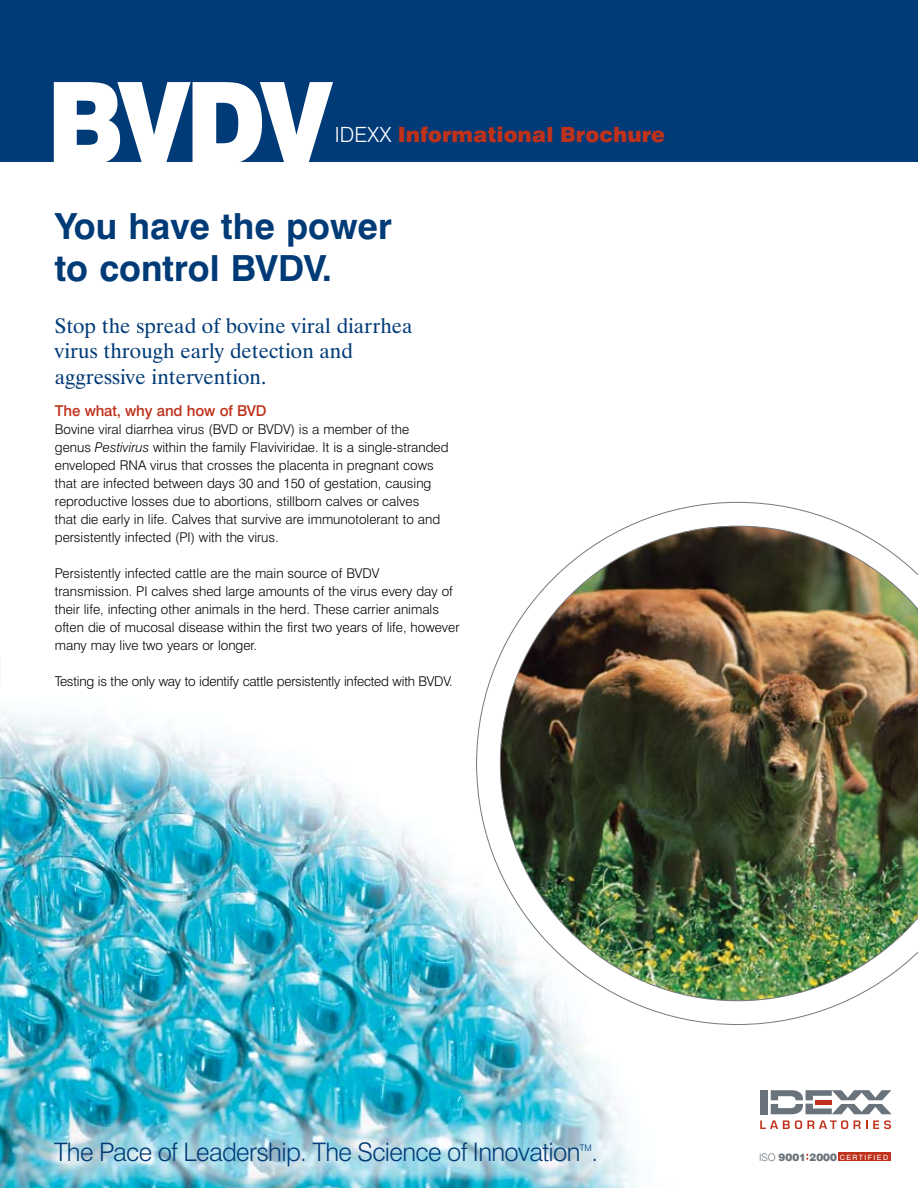
<style>
.page{position:relative;width:918px;height:1188px;background:#fff}
.page>*{position:absolute;margin:0;border:0;box-sizing:border-box;transform-origin:0 0}
.t1{font:900 114px "Swiss 721 BT";color:#fff;scale:.9 1}
.t2{font:700 36px/42px "Swiss 721 BT";color:#003b77}
.t3{font:300 25.5px "Swiss 721 BT";letter-spacing:-.025em;color:#003b77}
.t4{font:21px/25.5px "Dutch 801 BT";color:#003b77}
.t5{font:900 21px "Swiss 721 BT";color:#be311a}
.t6{font:300 21px "Swiss 721 BT";color:#fff}
.t7{font:500 15px "Swiss 721 BT";letter-spacing:-.01em;color:#be311a}
.t8{font:300 13.5px/18px "Swiss 721 BT";color:#000}
.t9{font:300 9px "Swiss 721 BT";color:#003b77}
.t10{font:7.35px "Swiss 721 BT";letter-spacing:.2em;color:#fff}
.s1{font-style:italic}
.s2{font-weight:300;font-size:10.5px;color:#6a737b}
.s3{font-weight:900;font-size:10.5px;color:#6a737b}
</style>
<div class="page">
<img style="left:1px;top:712px;width:789px;height:476px">
<div style="left:0;top:0;width:918px;height:162px;background:#003b77"></div>
<div style="left:760px;top:1090px;width:8px;height:24px;background:#6a737b"></div>
<svg style="left:760px;top:1120px;width:88px;height:9px"></svg>
<svg style="left:854px;top:1120px;width:6px;height:9px"></svg>
<svg style="left:866px;top:1120px;width:25px;height:9px"></svg>
<svg style="left:771px;top:1090px;width:121px;height:24px"></svg>
<div style="left:838px;top:1153px;width:53px;height:8px;background:#bf311a"></div>
<img style="left:476px;top:502px;width:442px;height:523px">
<h1 class="t1" style="left:47px;top:54px;width:321px">BVDV</h1>
<h3 class="t6" style="left:335px;top:121px;width:12px">idexx</h3>
<h3 class="t5" style="left:398px;top:121px;width:269px">Informational Brochure</h3>
<h2 class="t2" style="left:55px;top:205px;width:339px">You have the power to control BVDV.</h2>
<h3 class="t4" style="left:55px;top:312px;width:359px">Stop the spread of bovine viral diarrhea virus through early detection and aggressive intervention.</h3>
<p class="t7" style="left:55px;top:402px;width:213px">The what, why and how of BVD</p>
<p class="t8" style="left:55px;top:420px;width:395px">Bovine viral diarrhea virus (BVD or BVDV) is a member of the genus <span class="s1">Pestivirus</span> within the family Flaviviridae. It is a single-stranded enveloped RNA virus that crosses the placenta in pregnant cows that are infected between days 30 and 150 of gestation, causing reproductive losses due to abortions, stillborn calves or calves<br>that die early in life. Calves that survive are immunotolerant to and persistently infected (PI) with the virus.</p>
<p class="t8" style="left:55px;top:564px;width:406px">Persistently infected cattle are the main source of BVDV transmission. PI calves shed large amounts of the virus every day of their life, infecting other animals in the herd. These carrier animals often die of mucosal disease within the first two years of life, however many may live two years or longer.</p>
<p class="t8" style="left:55px;top:672px;width:399px">Testing is the only way to identify cattle persistently infected with BVDV.</p>
<h3 class="t3" style="left:54px;top:1136px;width:546px">The Pace of Leadership. The Science of Innovation .</h3>
<p class="t10" style="left:759px;top:1153px;width:131px"><span class="s2">ISO</span> <span class="s3">9001 2000</span> CERTIFIED</p>
<p class="t9" style="left:580px;top:1142px;width:13px">TM</p>
</div>
